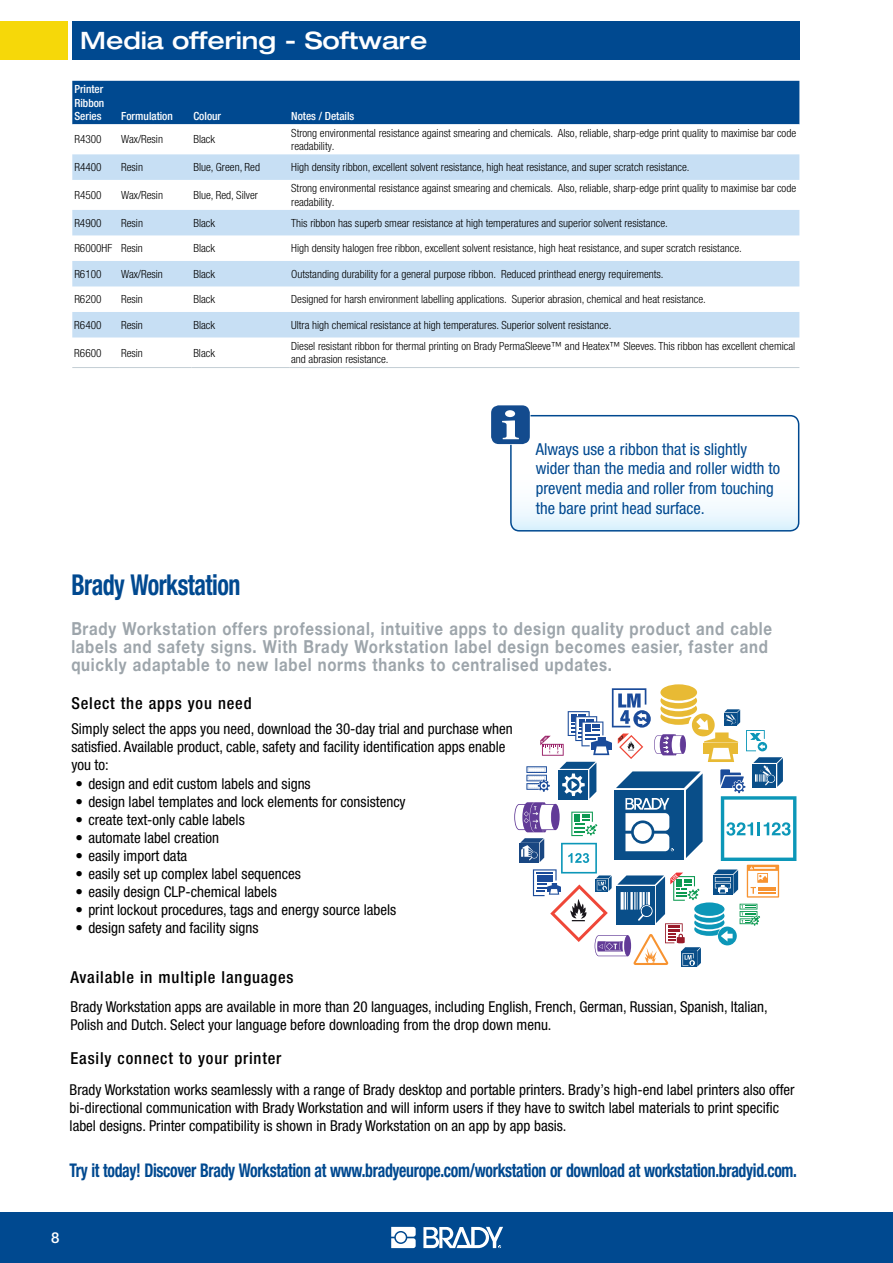
<style>
.page{position:relative;width:893px;height:1263px;background:#fff}
.page>*{position:absolute;margin:0;border:0;box-sizing:border-box;transform-origin:0 0}
.t1{font:700 condensed 28.8px "Helvetica Neue LT Pro";letter-spacing:-.02em;color:#004990;scale:.83 1}
.t2{font:500 expanded 24px "Helvetica Neue LT Pro";color:#fff}
.t3{font:700 condensed 18.9px "Helvetica Neue LT Pro";letter-spacing:-.02em;color:#004990;scale:.83 1}
.t4{font:700 18px/18px "Helvetica Neue LT Pro";letter-spacing:.05em;color:#9da5ab;scale:.83 1}
.t5{font:condensed 16.5px/19.8px "Helvetica Neue LT Pro";color:#004990}
.t6{font:500 condensed 16.5px "Helvetica Neue LT Pro";letter-spacing:.05em;color:#000}
.t7{font:condensed 15px/18px "Helvetica Neue LT Pro";color:#000}
.t8{font:500 15px "Helvetica Neue LT Pro";color:#fff}
.t9{font:300 condensed 11.25px/13.5px "Helvetica Neue LT Pro";color:#000}
.t10{font:500 condensed 11.25px/13.5px "Helvetica Neue LT Pro";color:#fff;text-align:justify}
</style>
<div class="page">
<div style="left:72px;top:21px;width:727px;height:39px;background:#004990"></div>
<div style="left:0;top:21px;width:68px;height:39px;background:#f6d809"></div>
<div style="left:0;top:1212px;width:893px;height:51px;background:#004990"></div>
<svg style="left:391px;top:1227px;width:25px;height:21px"></svg>
<svg style="left:423px;top:1227px;width:80px;height:21px"></svg>
<svg style="left:660px;top:684px;width:37px;height:17px"></svg>
<svg style="left:514px;top:688px;width:282px;height:279px"></svg>
<div style="left:72px;top:81px;width:727px;height:43px;background:#004990"></div>
<svg style="left:72px;top:124px;width:727px;height:214px"></svg>
<svg style="left:72px;top:154px;width:727px;height:183px;fill:#c7dff4"></svg>
<hr style="left:72px;top:367px;width:47px;height:1px;background:#c4ced4">
<hr style="left:119px;top:367px;width:72px;height:1px;background:#c4ced4">
<hr style="left:191px;top:367px;width:98px;height:1px;background:#c4ced4">
<hr style="left:289px;top:367px;width:510px;height:1px;background:#c4ced4">
<div style="left:491px;top:405px;width:39px;height:39px;background:#134b8e;border-radius:8px"></div>
<svg style="left:502px;top:410px;width:297px;height:121px"></svg>
<h2 class="t2" style="left:80px;top:25px;width:349px">Media offering - Software</h2>
<p class="t10" style="left:74px;top:82px;width:31px">Printer Ribbon Series</p>
<p class="t10" style="left:121px;top:109px;width:53px">Formulation</p>
<p class="t10" style="left:193px;top:109px;width:29px">Colour</p>
<p class="t10" style="left:291px;top:109px;width:65px">Notes / Details</p>
<p class="t9" style="left:74px;top:133px;width:29px">R4300</p>
<p class="t9" style="left:121px;top:133px;width:43px">Wax/Resin</p>
<p class="t9" style="left:193px;top:133px;width:23px">Black</p>
<p class="t9" style="left:291px;top:126px;width:506px">Strong environmental resistance against smearing and chemicals. Also, reliable, sharp-edge print quality to maximise bar code readability.</p>
<p class="t9" style="left:74px;top:160px;width:29px">R4400</p>
<p class="t9" style="left:121px;top:160px;width:23px">Resin</p>
<p class="t9" style="left:193px;top:160px;width:68px">Blue, Green, Red</p>
<p class="t9" style="left:291px;top:160px;width:400px">High density ribbon, excellent solvent resistance, high heat resistance, and super scratch resistance.</p>
<p class="t9" style="left:74px;top:188px;width:29px">R4500</p>
<p class="t9" style="left:121px;top:188px;width:43px">Wax/Resin</p>
<p class="t9" style="left:193px;top:188px;width:66px">Blue, Red, Silver</p>
<p class="t9" style="left:291px;top:181px;width:506px">Strong environmental resistance against smearing and chemicals. Also, reliable, sharp-edge print quality to maximise bar code readability.</p>
<p class="t9" style="left:74px;top:216px;width:29px">R4900</p>
<p class="t9" style="left:121px;top:216px;width:23px">Resin</p>
<p class="t9" style="left:193px;top:216px;width:23px">Black</p>
<p class="t9" style="left:291px;top:216px;width:378px">This ribbon has superb smear resistance at high temperatures and superior solvent resistance.</p>
<p class="t9" style="left:74px;top:241px;width:70px">R6000HF Resin</p>
<p class="t9" style="left:193px;top:241px;width:23px">Black</p>
<p class="t9" style="left:291px;top:241px;width:452px">High density halogen free ribbon, excellent solvent resistance, high heat resistance, and super scratch resistance.</p>
<p class="t9" style="left:74px;top:267px;width:29px">R6100</p>
<p class="t9" style="left:121px;top:267px;width:43px">Wax/Resin</p>
<p class="t9" style="left:193px;top:267px;width:23px">Black</p>
<p class="t9" style="left:291px;top:267px;width:374px">Outstanding durability for a general purpose ribbon. Reduced printhead energy requirements.</p>
<p class="t9" style="left:74px;top:292px;width:29px">R6200</p>
<p class="t9" style="left:121px;top:292px;width:23px">Resin</p>
<p class="t9" style="left:193px;top:292px;width:23px">Black</p>
<p class="t9" style="left:291px;top:292px;width:416px">Designed for harsh environment labelling applications. Superior abrasion, chemical and heat resistance.</p>
<p class="t9" style="left:74px;top:318px;width:29px">R6400</p>
<p class="t9" style="left:121px;top:318px;width:23px">Resin</p>
<p class="t9" style="left:193px;top:318px;width:23px">Black</p>
<p class="t9" style="left:291px;top:318px;width:322px">Ultra high chemical resistance at high temperatures. Superior solvent resistance.</p>
<p class="t9" style="left:74px;top:346px;width:29px">R6600</p>
<p class="t9" style="left:121px;top:346px;width:23px">Resin</p>
<p class="t9" style="left:193px;top:346px;width:23px">Black</p>
<p class="t9" style="left:291px;top:339px;width:506px">Diesel resistant ribbon for thermal printing on Brady PermaSleeve™ and Heatex™ Sleeves. This ribbon has excellent chemical and abrasion resistance.</p>
<h3 class="t5" style="left:536px;top:439px;width:246px">Always use a ribbon that is slightly wider than the media and roller width to prevent media and roller from touching the bare print head surface.</h3>
<h1 class="t1" style="left:71px;top:568px;width:205px">Brady Workstation</h1>
<p class="t4" style="left:71px;top:619px;width:846px">Brady Workstation offers professional, intuitive apps to design quality product and cable labels and safety signs. With Brady Workstation label design becomes easier, faster and quickly adaptable to new label norms thanks to centralised updates.</p>
<h3 class="t6" style="left:71px;top:694px;width:182px">Select the apps you need</h3>
<h3 class="t7" style="left:71px;top:719px;width:443px">Simply select the apps you need, download the 30-day trial and purchase when satisfied. Available product, cable, safety and facility identification apps enable you to:</h3>
<h3 class="t7" style="left:76px;top:775px;width:237px">• design and edit custom labels and signs</h3>
<h3 class="t7" style="left:76px;top:793px;width:331px">• design label templates and lock elements for consistency</h3>
<h3 class="t7" style="left:76px;top:811px;width:171px">• create text-only cable labels</h3>
<h3 class="t7" style="left:76px;top:829px;width:145px">• automate label creation</h3>
<h3 class="t7" style="left:76px;top:847px;width:113px">• easily import data</h3>
<h3 class="t7" style="left:76px;top:865px;width:227px">• easily set up complex label sequences</h3>
<h3 class="t7" style="left:76px;top:883px;width:203px">• easily design CLP-chemical labels</h3>
<h3 class="t7" style="left:76px;top:901px;width:322px">• print lockout procedures, tags and energy source labels</h3>
<h3 class="t7" style="left:76px;top:919px;width:184px">• design safety and facility signs</h3>
<h3 class="t6" style="left:71px;top:967px;width:225px">Available in multiple languages</h3>
<h3 class="t7" style="left:71px;top:998px;width:699px">Brady Workstation apps are available in more than 20 languages, including English, French, German, Russian, Spanish, Italian,<br>Polish and Dutch. Select your language before downloading from the drop down menu.</h3>
<h3 class="t6" style="left:71px;top:1048px;width:212px">Easily connect to your printer</h3>
<p class="t7" style="left:70px;top:1081px;width:726px">Brady Workstation works seamlessly with a range of Brady desktop and portable printers. Brady’s high-end label printers also offer bi-directional communication with Brady Workstation and will inform users if they have to switch label materials to print specific label designs. Printer compatibility is shown in Brady Workstation on an app by app basis.</p>
<h3 class="t3" style="left:70px;top:1158px;width:878px">Try it today! Discover Brady Workstation at www.bradyeurope.com/workstation or download at workstation.bradyid.com.</h3>
<h3 class="t8" style="left:51px;top:1228px;width:10px">8</h3>
</div>
